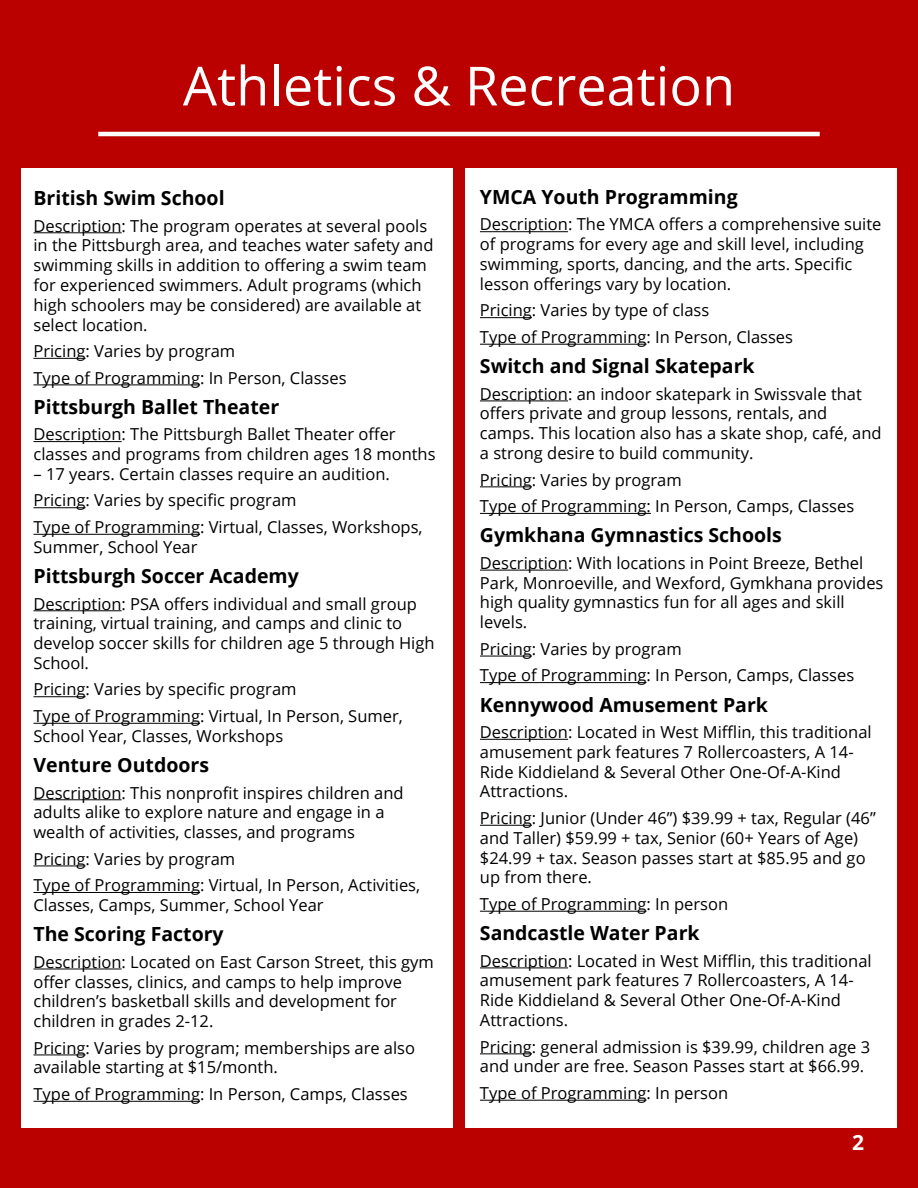
<style>
.page{position:relative;width:918px;height:1188px;background:#b00}
.page>*{position:absolute;margin:0;border:0;box-sizing:border-box;transform-origin:0 0}
.t1{font:54px "Open Sans";color:#fff}
.t2{font:700 21px "Open Sans";color:#fff}
.t3{font:700 19.5px "Open Sans";color:#000}
.t4{font:16.5px/19.8px "Open Sans";color:#000}
</style>
<div class="page">
<hr style="left:98px;top:132px;width:722px;height:4px;background:#fff">
<div style="left:465px;top:168px;width:432px;height:960px;background:#fff"></div>
<hr style="left:480px;top:231px;width:88px;height:1px;background:#000">
<hr style="left:480px;top:317px;width:52px;height:1px;background:#000">
<hr style="left:480px;top:344px;width:167px;height:1px;background:#000">
<hr style="left:480px;top:400px;width:88px;height:1px;background:#000">
<hr style="left:480px;top:486px;width:52px;height:1px;background:#000">
<hr style="left:480px;top:513px;width:171px;height:1px;background:#000">
<hr style="left:480px;top:570px;width:88px;height:1px;background:#000">
<hr style="left:480px;top:656px;width:52px;height:1px;background:#000">
<hr style="left:480px;top:682px;width:167px;height:1px;background:#000">
<hr style="left:480px;top:739px;width:88px;height:1px;background:#000">
<hr style="left:480px;top:825px;width:52px;height:1px;background:#000">
<hr style="left:480px;top:911px;width:167px;height:1px;background:#000">
<hr style="left:480px;top:967px;width:88px;height:1px;background:#000">
<hr style="left:480px;top:1053px;width:52px;height:1px;background:#000">
<hr style="left:480px;top:1100px;width:167px;height:1px;background:#000">
<div style="left:21px;top:168px;width:432px;height:960px;background:#fff"></div>
<hr style="left:33px;top:232px;width:89px;height:1px;background:#000">
<hr style="left:33px;top:358px;width:53px;height:1px;background:#000">
<hr style="left:33px;top:384px;width:167px;height:1px;background:#000">
<hr style="left:33px;top:441px;width:89px;height:1px;background:#000">
<hr style="left:33px;top:507px;width:53px;height:1px;background:#000">
<hr style="left:33px;top:534px;width:167px;height:1px;background:#000">
<hr style="left:33px;top:610px;width:89px;height:1px;background:#000">
<hr style="left:33px;top:696px;width:53px;height:1px;background:#000">
<hr style="left:33px;top:723px;width:167px;height:1px;background:#000">
<hr style="left:33px;top:799px;width:89px;height:1px;background:#000">
<hr style="left:33px;top:866px;width:53px;height:1px;background:#000">
<hr style="left:33px;top:892px;width:167px;height:1px;background:#000">
<hr style="left:33px;top:969px;width:89px;height:1px;background:#000">
<hr style="left:33px;top:1055px;width:53px;height:1px;background:#000">
<hr style="left:33px;top:1101px;width:167px;height:1px;background:#000">
<h1 class="t1" style="left:183px;top:49px;width:554px">Athletics &amp; Recreation</h1>
<p class="t3" style="left:33px;top:184px;width:193px">British Swim School</p>
<p class="t4" style="left:33px;top:215px;width:402px">Description: The program operates at several pools in the Pittsburgh area, and teaches water safety and swimming skills in addition to offering a swim team for experienced swimmers. Adult programs (which high schoolers may be considered) are available at select location.</p>
<p class="t4" style="left:33px;top:337px;width:315px;line-height:26.5px">Pricing: Varies by program<br>Type of Programming: In Person, Classes</p>
<p class="t3" style="left:33px;top:393px;width:247px">Pittsburgh Ballet Theater</p>
<p class="t4" style="left:33px;top:424px;width:404px">Description: The Pittsburgh Ballet Theater offer classes and programs from children ages 18 months</p>
<p class="t4" style="left:33px;top:460px;width:391px;line-height:26.5px">– 17 years. Certain classes require an audition.<br>Pricing: Varies by specific program<br>Type of Programming: Virtual, Classes, Workshops,</p>
<p class="t4" style="left:33px;top:537px;width:166px">Summer, School Year</p>
<p class="t3" style="left:33px;top:562px;width:267px">Pittsburgh Soccer Academy</p>
<p class="t4" style="left:33px;top:593px;width:403px">Description: PSA offers individual and small group training, virtual training, and camps and clinic to develop soccer skills for children age 5 through High School.</p>
<p class="t4" style="left:33px;top:676px;width:371px;line-height:26.5px">Pricing: Varies by specific program<br>Type of Programming: Virtual, In Person, Sumer,</p>
<p class="t4" style="left:33px;top:726px;width:251px">School Year, Classes, Workshops</p>
<p class="t3" style="left:33px;top:751px;width:177px">Venture Outdoors</p>
<p class="t4" style="left:33px;top:782px;width:372px">Description: This nonprofit inspires children and adults alike to explore nature and engage in a wealth of activities, classes, and programs</p>
<p class="t4" style="left:33px;top:845px;width:388px;line-height:26.5px">Pricing: Varies by program<br>Type of Programming: Virtual, In Person, Activities,</p>
<p class="t4" style="left:33px;top:895px;width:292px">Classes, Camps, Summer, School Year</p>
<p class="t3" style="left:33px;top:920px;width:192px">The Scoring Factory</p>
<p class="t4" style="left:33px;top:951px;width:402px">Description: Located on East Carson Street, this gym offer classes, clinics, and camps to help improve children’s basketball skills and development for children in grades 2-12.</p>
<p class="t4" style="left:33px;top:1037px;width:383px">Pricing: Varies by program; memberships are also available starting at $15/month.</p>
<p class="t4" style="left:33px;top:1084px;width:376px">Type of Programming: In Person, Camps, Classes</p>
<p class="t3" style="left:480px;top:183px;width:259px">YMCA Youth Programming</p>
<p class="t4" style="left:480px;top:214px;width:403px">Description: The YMCA offers a comprehensive suite of programs for every age and skill level, including swimming, sports, dancing, and the arts. Specific lesson offerings vary by location.</p>
<p class="t4" style="left:480px;top:297px;width:315px;line-height:26.5px">Pricing: Varies by type of class<br>Type of Programming: In Person, Classes</p>
<p class="t3" style="left:480px;top:352px;width:276px">Switch and Signal Skatepark</p>
<p class="t4" style="left:480px;top:383px;width:403px">Description: an indoor skatepark in Swissvale that offers private and group lessons, rentals, and camps. This location also has a skate shop, café, and a strong desire to build community.</p>
<p class="t4" style="left:480px;top:466px;width:376px;line-height:26.5px">Pricing: Varies by program<br>Type of Programming: In Person, Camps, Classes</p>
<p class="t3" style="left:480px;top:521px;width:303px">Gymkhana Gymnastics Schools</p>
<p class="t4" style="left:480px;top:553px;width:405px">Description: With locations in Point Breeze, Bethel Park, Monroeville, and Wexford, Gymkhana provides high quality gymnastics fun for all ages and skill levels.</p>
<p class="t4" style="left:480px;top:635px;width:376px;line-height:26.5px">Pricing: Varies by program<br>Type of Programming: In Person, Camps, Classes</p>
<p class="t3" style="left:480px;top:691px;width:290px">Kennywood Amusement Park</p>
<p class="t4" style="left:480px;top:722px;width:393px">Description: Located in West Mifflin, this traditional amusement park features 7 Rollercoasters, A 14- Ride Kiddieland &amp; Several Other One-Of-A-Kind Attractions.</p>
<p class="t4" style="left:480px;top:808px;width:397px">Pricing: Junior (Under 46”) $39.99 + tax, Regular (46” and Taller) $59.99 + tax, Senior (60+ Years of Age) $24.99 + tax. Season passes start at $85.95 and go up from there.</p>
<p class="t4" style="left:480px;top:894px;width:250px">Type of Programming: In person</p>
<p class="t3" style="left:480px;top:919px;width:221px">Sandcastle Water Park</p>
<p class="t4" style="left:480px;top:950px;width:393px">Description: Located in West Mifflin, this traditional amusement park features 7 Rollercoasters, A 14- Ride Kiddieland &amp; Several Other One-Of-A-Kind Attractions.</p>
<p class="t4" style="left:480px;top:1036px;width:392px">Pricing: general admission is $39.99, children age 3 and under are free. Season Passes start at $66.99.</p>
<p class="t4" style="left:480px;top:1083px;width:250px">Type of Programming: In person</p>
<p class="t2" style="left:852px;top:1128px;width:13px">2</p>
</div>
